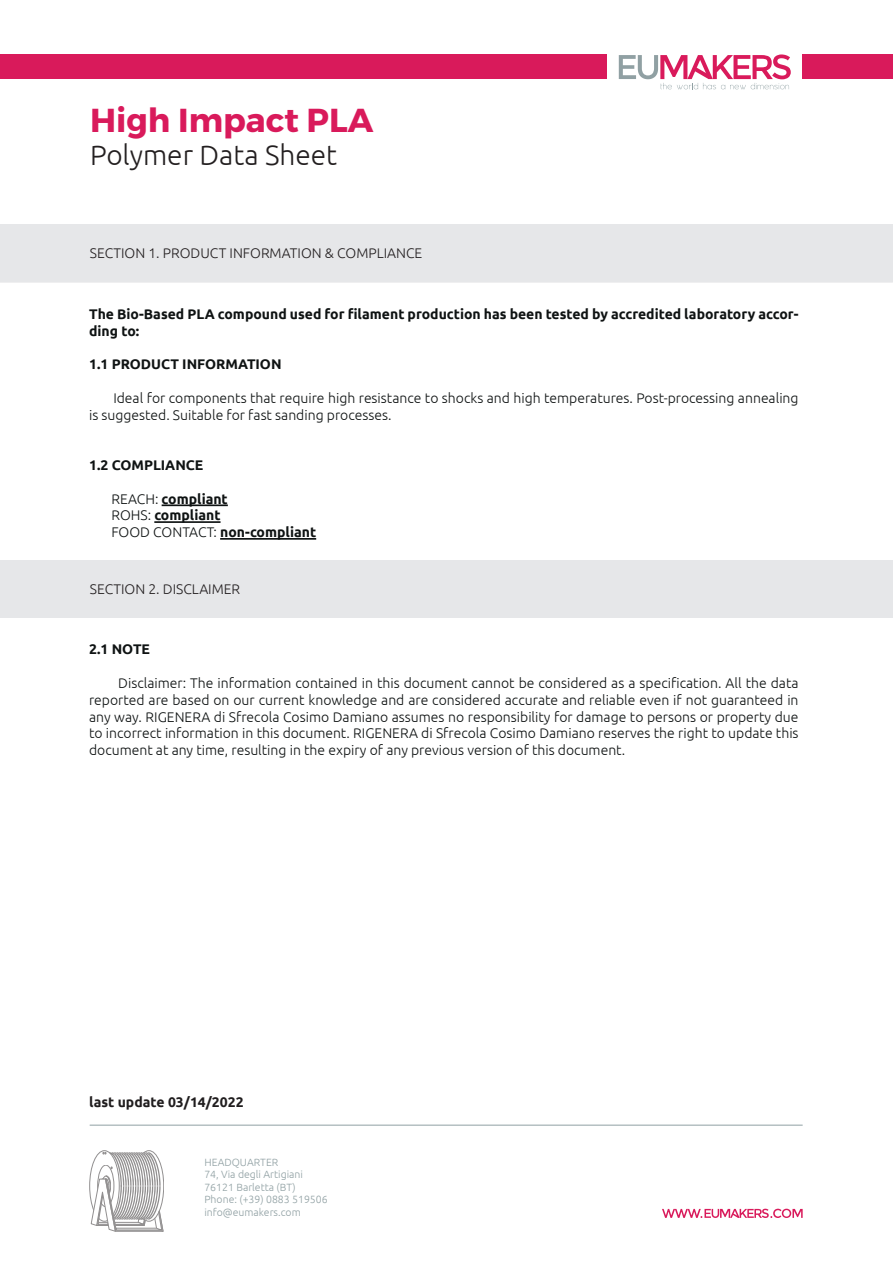
<style>
.page{position:relative;width:893px;height:1263px;background:#fff}
.page>*{position:absolute;margin:0;border:0;box-sizing:border-box;transform-origin:0 0}
.t1{font:700 33.15px "Montserrat";color:#d91a5b}
.t2{font:300 28.05px "Ubuntu";color:#231f20}
.t3{font:300 13.95px/16.8px "Ubuntu";color:#0f1313}
.t4{font:700 13.95px/16.8px "Ubuntu";color:#0f1313}
.t5{font:300 13.95px "Ubuntu";color:#231f20}
.t6{font:700 13.95px "Ubuntu";color:#201d1e}
.t7{font:300 10.5px/12.6px "Ubuntu";color:#90a0a3}
.s1{font-weight:300}
</style>
<div class="page">
<div style="left:89px;top:1150px;width:30px;height:71px;border:1px solid #231f20;border-radius:50%"></div>
<svg style="left:91px;top:1150px;width:73px;height:81px"></svg>
<svg style="left:619px;top:54px;width:172px;height:35px"></svg>
<svg style="left:662px;top:1209px;width:141px;height:9px"></svg>
<hr style="left:90px;top:1125px;width:713px;height:1px;background:#90a0a3">
<div style="left:0;top:54px;width:607px;height:25px;background:#d91a5b"></div>
<div style="left:803px;top:54px;width:90px;height:25px;background:#d91a5b"></div>
<div style="left:0;top:224px;width:893px;height:58px;background:#e6e7e9"></div>
<div style="left:0;top:560px;width:893px;height:58px;background:#e6e7e9"></div>
<hr style="left:162px;top:504px;width:66px;height:2px;background:#0f1313">
<hr style="left:154px;top:521px;width:67px;height:2px;background:#0f1313">
<hr style="left:220px;top:538px;width:96px;height:2px;background:#0f1313">
<h1 class="t1" style="left:90px;top:99px;width:285px">High Impact PLA</h1>
<h2 class="t2" style="left:90px;top:138px;width:249px">Polymer Data Sheet</h2>
<p class="t5" style="left:90px;top:245px;width:334px">SECTION 1. PRODUCT INFORMATION &amp; COMPLIANCE</p>
<p class="t4" style="left:89px;top:306px;width:711px">The Bio-Based PLA compound used for filament production has been tested by accredited laboratory accor&shy;ding to:</p>
<p class="t4" style="left:89px;top:356px;width:194px">1.1 PRODUCT INFORMATION</p>
<p class="t3" style="left:89px;top:389px;width:711px;text-indent:24px">Ideal for components that require high resistance to shocks and high temperatures. Post-processing annealing is suggested. Suitable for fast sanding processes.</p>
<p class="t4" style="left:89px;top:456px;width:116px">1.2 COMPLIANCE</p>
<p class="t4" style="left:111px;top:490px;width:206px"><span class="s1">REACH:</span> compliant<br><span class="s1">ROHS:</span> compliant<br><span class="s1">FOOD CONTACT:</span> non-compliant</p>
<p class="t5" style="left:90px;top:581px;width:152px">SECTION 2. DISCLAIMER</p>
<p class="t4" style="left:89px;top:641px;width:62px">2.1 NOTE</p>
<p class="t3" style="left:89px;top:674px;width:711px;text-align:justify;text-indent:29px">Disclaimer: The information contained in this document cannot be considered as a specification. All the data reported are based on our current knowledge and are considered accurate and reliable even if not guaranteed in any way. RIGENERA di Sfrecola Cosimo Damiano assumes no responsibility for damage to persons or property due to incorrect information in this document. RIGENERA di Sfrecola Cosimo Damiano reserves the right to update this document at any time, resulting in the expiry of any previous version of this document.</p>
<p class="t6" style="left:89px;top:1094px;width:156px">last update 03/14/2022</p>
<p class="t7" style="left:204px;top:1155px;width:125px">HEADQUARTER<br>74, Via degli Artigiani<br>76121 Barletta (BT)<br>Phone: (+39) 0883 519506 info@eumakers.com</p>
</div>
